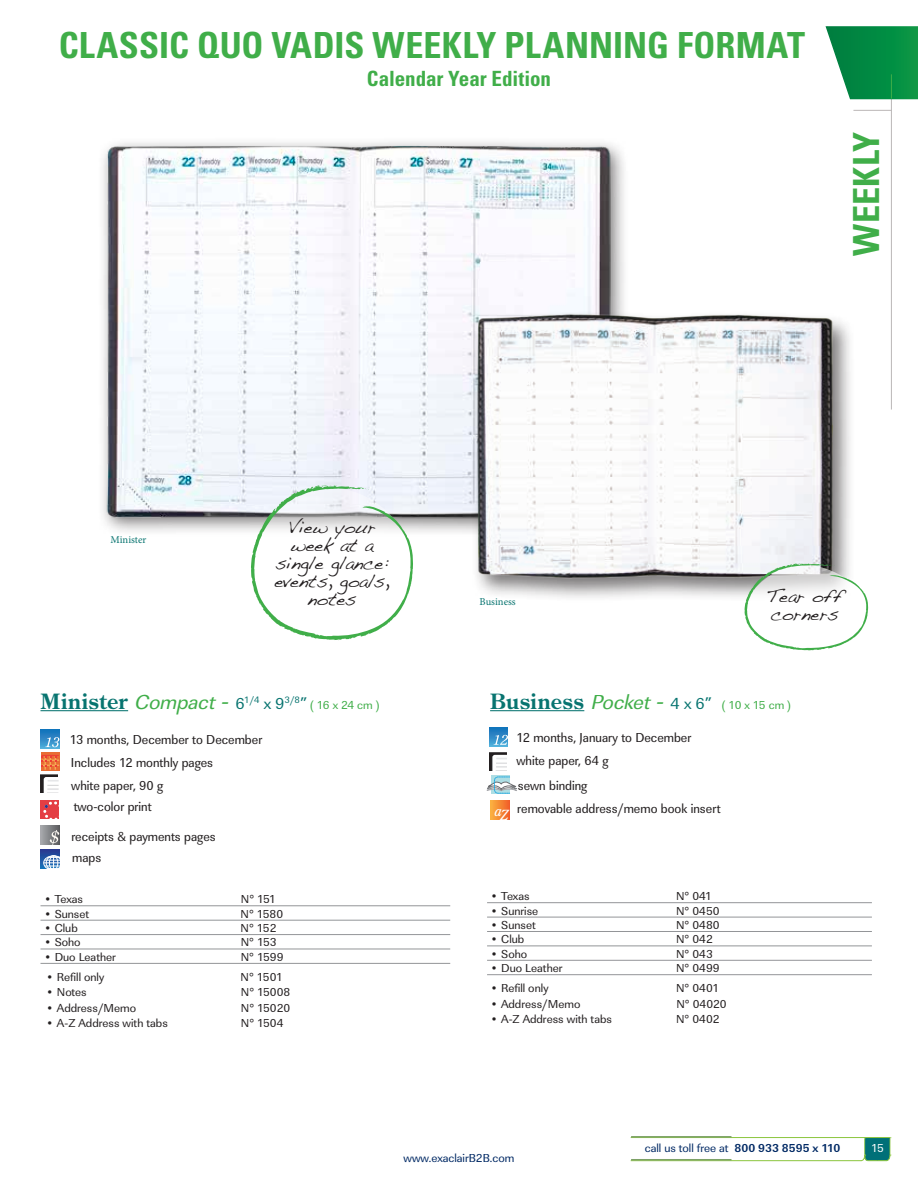
<style>
.page{position:relative;width:918px;height:1188px;background:#fff}
.page>*{position:absolute;margin:0;border:0;box-sizing:border-box;transform-origin:0 0}
.t1{font:700 condensed 36px "Univers";letter-spacing:.005em;color:#40ae49}
.t2{font:700 condensed 21px "Univers";color:#40ae49}
.t3{font:700 21px "Century Old Style";letter-spacing:.03em;color:#087470}
.t4{font:18px/18px "Handwriting Dakota";color:#231f20;text-align:center}
.t5{font:italic 13.95px "Century Old Style Std";color:#fff}
.t6{font:13.5px/23.1px "URW Linear T Regu Narr";color:#231f20}
.t7{font:12px "URW Linear T";color:#231f20}
.t8{font:12px "URW Linear T";color:#002964}
.t9{font:12px "URW Linear T";letter-spacing:-.05em;color:#40ae49}
.t10{font:12px "URW Linear T";color:#fff}
.t11{font:10.5px "Minion Pro";letter-spacing:-.005em;color:#087470}
.s1{font-family:"URW Linear T Regu Obli";font-weight:400;color:#40ae49}
.s2{font-family:"URW Linear T Regu Obli";font-weight:400;font-size:24px;color:#40ae49}
.s3{font-family:"URW Linear T";font-weight:400;font-size:16.5px}
.s4{font-family:"Century Old Style";font-weight:700;font-size:21px;color:#087470}
.s5{font-family:"URW Linear T Regu Obli";font-size:21px}
.s6{font-family:"URW Linear T Regu Obli";font-size:24px}
.s7{font-size:16.5px;color:#087470}
.s8{font-weight:700}
</style>
<div class="page">
<img style="left:102px;top:141px;width:522px;height:387px">
<svg style="left:251px;top:485px;width:162px;height:156px"></svg>
<div style="left:471px;top:310px;width:385px;height:293px;background:#231f20;opacity:.6"></div>
<img style="left:451px;top:306px;width:405px;height:279px">
<svg style="left:745px;top:563px;width:123px;height:88px"></svg>
<hr style="left:631px;top:1137px;width:259px;height:1px;background:#8bc63e">
<hr style="left:631px;top:1160px;width:230px;height:1px;background:#8bc63e">
<hr style="left:631px;top:1136px;width:100px;height:2px;background:#7da167">
<hr style="left:631px;top:1159px;width:100px;height:1px;background:#7da167">
<svg style="left:861px;top:1138px;width:30px;height:23px"></svg>
<hr style="left:891px;top:35px;width:1px;height:375px;background:#bbb7b7">
<hr style="left:853px;top:110px;width:39px;height:1px;background:#bbb7b7">
<svg style="left:825px;top:26px;width:93px;height:74px;background:#289c5e"></svg>
<svg style="left:491px;top:800px;width:18px;height:19px"></svg>
<hr style="left:490px;top:710px;width:94px;height:1px;background:#087470">
<hr style="left:40px;top:710px;width:88px;height:1px;background:#087470">
<hr style="left:487px;top:902px;width:385px;height:1px;background:#939598">
<hr style="left:487px;top:917px;width:385px;height:1px;background:#939598">
<hr style="left:487px;top:931px;width:385px;height:1px;background:#939598">
<hr style="left:487px;top:945px;width:385px;height:1px;background:#939598">
<hr style="left:487px;top:960px;width:385px;height:1px;background:#939598">
<hr style="left:487px;top:974px;width:385px;height:1px;background:#939598">
<svg style="left:489px;top:727px;width:19px;height:19px"></svg>
<svg style="left:494px;top:735px;width:14px;height:10px"></svg>
<svg style="left:487px;top:753px;width:30px;height:41px"></svg>
<hr style="left:40px;top:905px;width:410px;height:1px;background:#939598">
<hr style="left:40px;top:920px;width:410px;height:1px;background:#939598">
<hr style="left:40px;top:934px;width:410px;height:1px;background:#939598">
<hr style="left:40px;top:949px;width:410px;height:1px;background:#939598">
<hr style="left:40px;top:963px;width:410px;height:1px;background:#939598">
<div style="left:41px;top:752px;width:18px;height:19px;background:#e86d33"></div>
<svg style="left:40px;top:730px;width:19px;height:19px"></svg>
<svg style="left:45px;top:737px;width:14px;height:10px"></svg>
<svg style="left:40px;top:755px;width:19px;height:38px"></svg>
<div style="left:40px;top:801px;width:19px;height:18px;background:#e43e44"></div>
<svg style="left:43px;top:801px;width:16px;height:18px"></svg>
<svg style="left:40px;top:849px;width:19px;height:19px"></svg>
<svg style="left:44px;top:856px;width:15px;height:13px"></svg>
<svg style="left:40px;top:826px;width:19px;height:18px"></svg>
<svg style="left:50px;top:830px;width:9px;height:15px"></svg>
<h1 class="t1" style="left:59px;top:24px;width:748px">CLASSIC QUO VADIS WEEKLY PLANNING FORMAT</h1>
<h2 class="t2" style="left:367px;top:65px;width:186px">Calendar Year Edition</h2>
<p class="t11" style="left:111px;top:533px;width:37px">Minister</p>
<h3 class="t4" style="left:274px;top:518px;width:117px">View your week at a single glance: events, goals, notes</h3>
<p class="t11" style="left:480px;top:595px;width:38px">Business</p>
<h1 class="t1" style="left:844px;top:256px;width:126px;rotate:-90deg">WEEKLY</h1>
<h3 class="t4" style="left:767px;top:587px;width:78px;text-align:left">Tear off corners</h3>
<h2 class="t3" style="left:40px;top:687px;width:206px">Minister <span class="s1">Compact</span> <span class="s2">-</span> <span class="s3">6</span></h2>
<p class="t9" style="left:490px;top:698px;width:302px"><span class="s4">Business</span> <span class="s5">Pocket</span> <span class="s6">-</span> <span class="s7">4 x 6”</span> ( 10 x 15 cm )</p>
<p class="t9" style="left:244px;top:698px;width:137px"><sup>1/4</sup> <span class="s7">x 9</span><sup>3/8</sup><span class="s7">”</span> ( 16 x 24 cm )</p>
<p class="t6" style="left:70px;top:728px;width:194px">13 months, December to December</p>
<p class="t6" style="left:71px;top:775px;width:94px;line-height:21px">white paper, 90 g two-color print</p>
<p class="t6" style="left:71px;top:752px;width:144px">Includes 12 monthly pages</p>
<p class="t6" style="left:71px;top:825px;width:146px">receipts &amp; payments pages</p>
<p class="t6" style="left:72px;top:847px;width:31px">maps</p>
<p class="t7" style="left:44px;top:892px;width:41px">• Texas</p>
<p class="t7" style="left:241px;top:892px;width:37px">N° 151</p>
<p class="t7" style="left:44px;top:907px;width:47px">• Sunset</p>
<p class="t7" style="left:241px;top:907px;width:44px">N° 1580</p>
<p class="t7" style="left:44px;top:921px;width:36px">• Club</p>
<p class="t7" style="left:241px;top:921px;width:37px">N° 152</p>
<p class="t7" style="left:44px;top:935px;width:38px">• Soho</p>
<p class="t7" style="left:241px;top:935px;width:37px">N° 153</p>
<p class="t7" style="left:44px;top:950px;width:74px">• Duo Leather</p>
<p class="t7" style="left:241px;top:950px;width:44px">N° 1599</p>
<p class="t7" style="left:46px;top:970px;width:60px">• Refill only</p>
<p class="t7" style="left:241px;top:970px;width:44px">N° 1501</p>
<p class="t7" style="left:46px;top:985px;width:42px">• Notes</p>
<p class="t7" style="left:241px;top:985px;width:51px">N° 15008</p>
<p class="t7" style="left:46px;top:1001px;width:92px">• Address/Memo</p>
<p class="t7" style="left:241px;top:1001px;width:51px">N° 15020</p>
<p class="t7" style="left:46px;top:1016px;width:123px">• A-Z Address with tabs</p>
<p class="t7" style="left:241px;top:1016px;width:44px">N° 1504</p>
<p class="t6" style="left:517px;top:726px;width:176px">12 months, January to December white paper, 64 g</p>
<p class="t6" style="left:518px;top:774px;width:71px">sewn binding</p>
<p class="t5" style="left:494px;top:804px;width:15px">aZ</p>
<p class="t6" style="left:517px;top:797px;width:205px">removable address/memo book insert</p>
<p class="t7" style="left:490px;top:889px;width:41px">• Texas</p>
<p class="t7" style="left:676px;top:889px;width:37px">N° 041</p>
<p class="t7" style="left:490px;top:903px;width:50px">• Sunrise</p>
<p class="t7" style="left:676px;top:903px;width:45px">N° 0450</p>
<p class="t7" style="left:490px;top:918px;width:47px">• Sunset</p>
<p class="t7" style="left:676px;top:918px;width:45px">N° 0480</p>
<p class="t7" style="left:490px;top:932px;width:36px">• Club</p>
<p class="t7" style="left:676px;top:932px;width:38px">N° 042</p>
<p class="t7" style="left:490px;top:947px;width:38px">• Soho</p>
<p class="t7" style="left:676px;top:947px;width:38px">N° 043</p>
<p class="t7" style="left:490px;top:961px;width:74px">• Duo Leather</p>
<p class="t7" style="left:676px;top:961px;width:45px">N° 0499</p>
<p class="t7" style="left:490px;top:981px;width:60px">• Refill only</p>
<p class="t7" style="left:676px;top:981px;width:45px">N° 0401</p>
<p class="t7" style="left:490px;top:996px;width:92px">• Address/Memo</p>
<p class="t7" style="left:676px;top:996px;width:52px">N° 04020</p>
<p class="t7" style="left:490px;top:1012px;width:123px">• A-Z Address with tabs</p>
<p class="t7" style="left:676px;top:1012px;width:45px">N° 0402</p>
<p class="t8" style="left:404px;top:1151px;width:112px">www.exaclairB2B.com</p>
<p class="t8" style="left:645px;top:1141px;width:197px">call us toll free at <span class="s8">800 933 8595 x 110</span></p>
<p class="t10" style="left:871px;top:1140px;width:14px">15</p>
</div>
